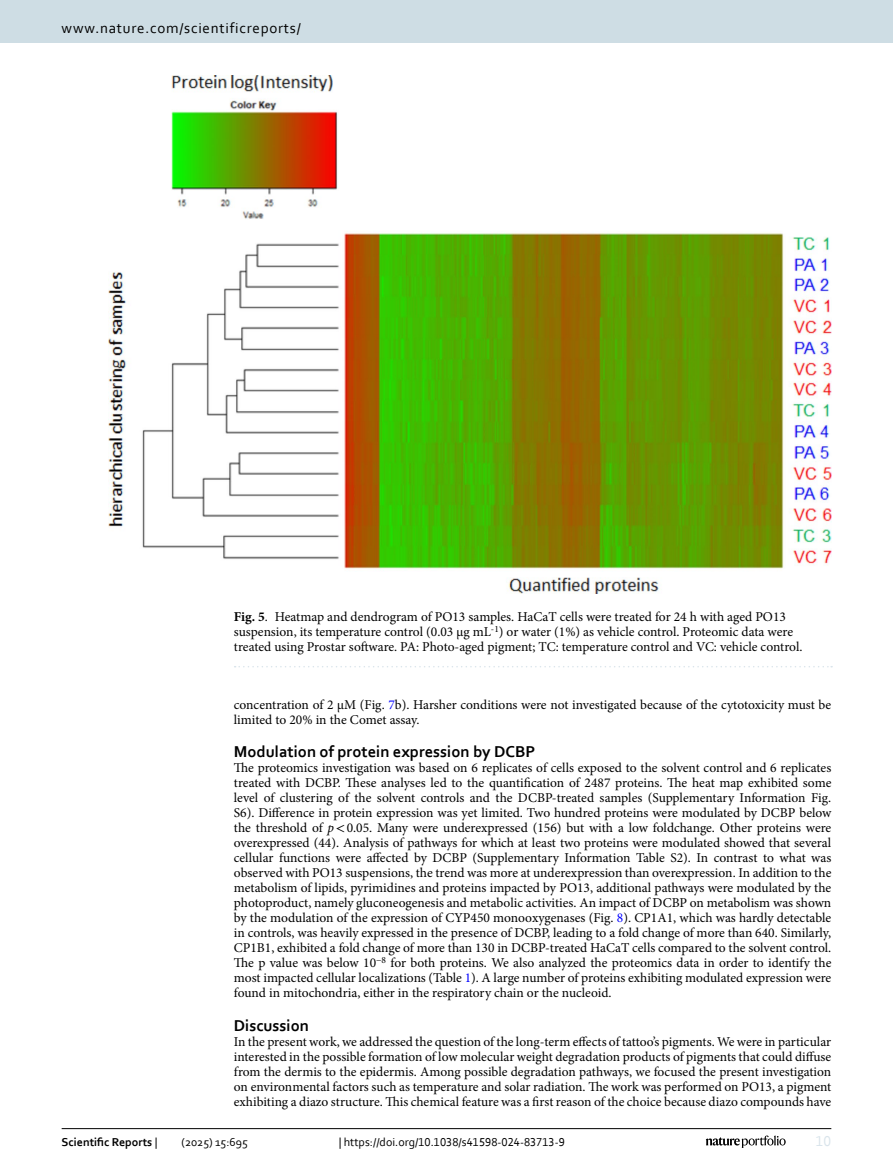
<style>
.page{position:relative;width:893px;height:1174px;background:#fff}
.page>*{position:absolute;margin:0;border:0;box-sizing:border-box;transform-origin:0 0}
.Head_1{font:700 16.5px "Corbel";color:#000}
.t1{font:15px "Corbel";letter-spacing:.05em;color:#000}
.t2{font:15px "Corbel";color:#d9e4eb}
.Body_Text{font:13.5px/15px "Minion Pro";letter-spacing:-.005em;color:#000;text-align:justify}
.Figure_Caption{font:13.5px/15px "Minion Pro";letter-spacing:-.005em;color:#000}
.t3{font:12px "Corbel";color:#000}
.t4{font:700 12px "Corbel";color:#000}
.s1{font-weight:700}
.s2{color:#00f}
.s3{font-style:italic}
.s4{font-family:"STIX"}
.s5{font-weight:400}
</style>
<div class="page">
<img style="left:108px;top:76px;width:723px;height:517px">
<svg style="left:235px;top:666px;width:597px;height:1px"></svg>
<hr style="left:62px;top:1128px;width:769px;height:1px;background:#000">
<svg style="left:706px;top:1135px;width:80px;height:12px"></svg>
<div style="left:0;top:0;width:893px;height:43px;background:#cedde4"></div>
<p class="t1" style="left:62px;top:18px;width:241px">www.nature.com/scientificreports/</p>
<p class="Figure_Caption" style="left:234px;top:609px;width:570px"><span class="s1">Fig. 5</span>. Heatmap and dendrogram of PO13 samples. HaCaT cells were treated for 24 h with aged PO13 suspension, its temperature control (0.03 µg mL<sup>-1</sup>) or water (1%) as vehicle control. Proteomic data were treated using Prostar software. PA: Photo-aged pigment; TC: temperature control and VC: vehicle control.</p>
<p class="Body_Text" style="left:234px;top:697px;width:599px">concentration of 2 µM (Fig. <span class="s2">7</span>b). Harsher conditions were not investigated because of the cytotoxicity must be limited to 20% in the Comet assay.</p>
<p class="Head_1" style="left:234px;top:741px;width:303px">Modulation of protein expression by DCBP</p>
<p class="Body_Text" style="left:234px;top:760px;width:599px">The proteomics investigation was based on 6 replicates of cells exposed to the solvent control and 6 replicates treated with DCBP. These analyses led to the quantification of 2487 proteins. The heat map exhibited some level of clustering of the solvent controls and the DCBP-treated samples (Supplementary Information Fig.<br>S6). Difference in protein expression was yet limited. Two hundred proteins were modulated by DCBP below the threshold of <span class="s3">p</span><span class="s4">&lt;</span>0.05. Many were underexpressed (156) but with a low foldchange. Other proteins were overexpressed (44). Analysis of pathways for which at least two proteins were modulated showed that several cellular functions were affected by DCBP (Supplementary Information Table S2). In contrast to what was observed with PO13 suspensions, the trend was more at underexpression than overexpression. In addition to the metabolism of lipids, pyrimidines and proteins impacted by PO13, additional pathways were modulated by the photoproduct, namely gluconeogenesis and metabolic activities. An impact of DCBP on metabolism was shown by the modulation of the expression of CYP450 monooxygenases (Fig. <span class="s2">8</span>). CP1A1, which was hardly detectable in controls, was heavily expressed in the presence of DCBP, leading to a fold change of more than 640. Similarly, CP1B1, exhibited a fold change of more than 130 in DCBP-treated HaCaT cells compared to the solvent control.<br>The p value was below 10<sup>−8</sup> for both proteins. We also analyzed the proteomics data in order to identify the most impacted cellular localizations (Table <span class="s2">1</span>). A large number of proteins exhibiting modulated expression were found in mitochondria, either in the respiratory chain or the nucleoid.</p>
<p class="Head_1" style="left:234px;top:1014px;width:77px">Discussion</p>
<p class="Body_Text" style="left:234px;top:1033px;width:599px">In the present work, we addressed the question of the long-term effects of tattoo’s pigments. We were in particular interested in the possible formation of low molecular weight degradation products of pigments that could diffuse from the dermis to the epidermis. Among possible degradation pathways, we focused the present investigation on environmental factors such as temperature and solar radiation. The work was performed on PO13, a pigment exhibiting a diazo structure. This chemical feature was a first reason of the choice because diazo compounds have</p>
<p class="t4" style="left:62px;top:1134px;width:97px">Scientific Reports <span class="s5">|</span></p>
<p class="t3" style="left:181px;top:1134px;width:68px">(2025) 15:695</p>
<p class="t3" style="left:339px;top:1134px;width:228px">| https://doi.org/10.1038/s41598-024-83713-9</p>
<p class="t2" style="left:816px;top:1132px;width:17px">10</p>
</div>
